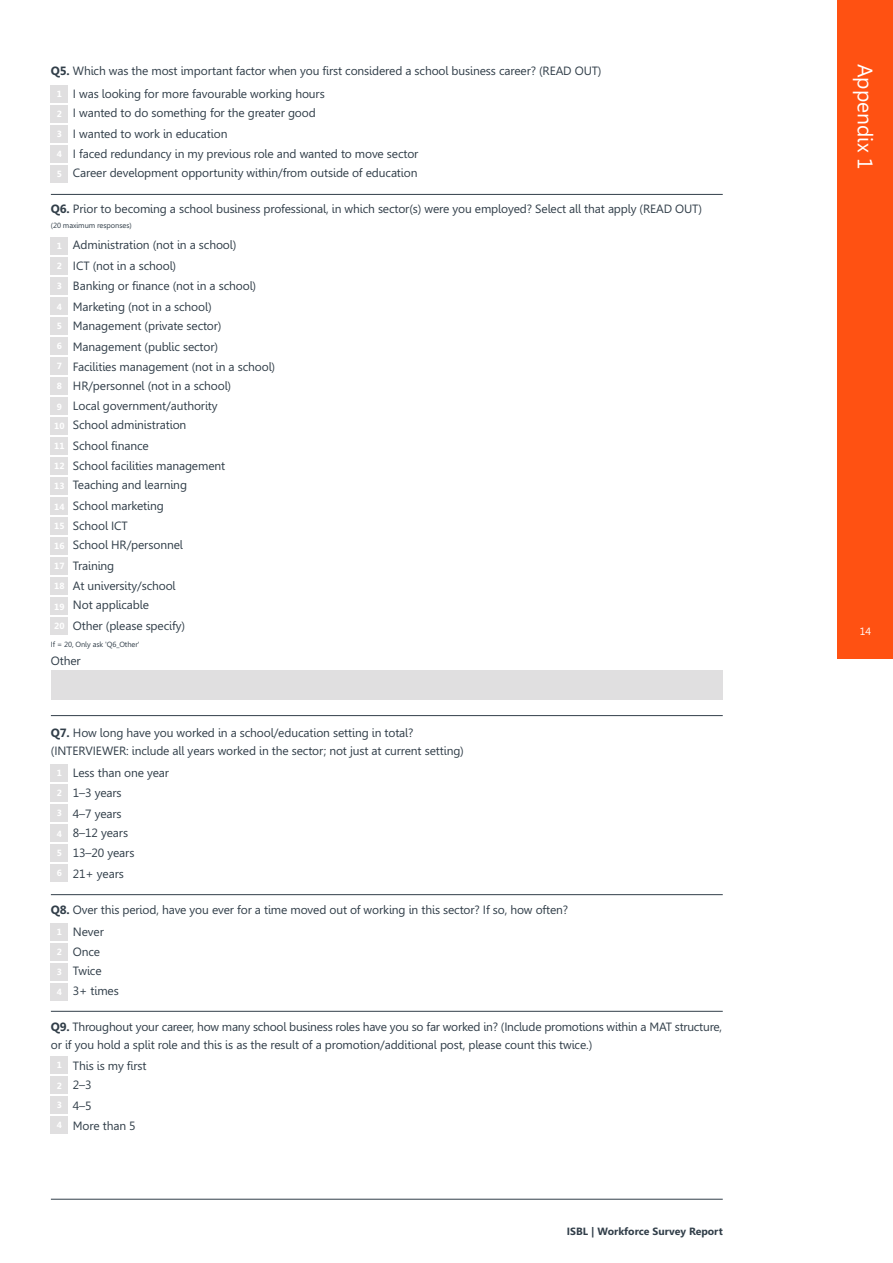
<style>
.page{position:relative;width:893px;height:1263px;background:#fff}
.page>*{position:absolute;margin:0;border:0;box-sizing:border-box;transform-origin:0 0}
.t1{font:21px "Leelawadee";color:#fff}
.t2{font:12px/19.5px "Leelawadee";letter-spacing:-.01em;color:#313e49}
.t3{font:700 10.5px "Leelawadee";color:#313e49}
.t4{font:10.5px "Leelawadee";color:#fff}
.t5{font:700 9px/19.6px "Leelawadee";color:#fff}
.t6{font:7.5px "Leelawadee";letter-spacing:-.01em;color:#313e49}
.s1{font-weight:700}
</style>
<div class="page">
<div style="left:838px;top:604px;width:55px;height:55px;background:#ff5112"></div>
<hr style="left:51px;top:1199px;width:672px;height:1px;background:#313e49">
<div style="left:51px;top:85px;width:17px;height:17px;background:#e0dfe0"></div>
<div style="left:51px;top:105px;width:17px;height:17px;background:#e0dfe0"></div>
<div style="left:51px;top:125px;width:17px;height:17px;background:#e0dfe0"></div>
<div style="left:51px;top:145px;width:17px;height:17px;background:#e0dfe0"></div>
<div style="left:51px;top:165px;width:17px;height:17px;background:#e0dfe0"></div>
<div style="left:51px;top:237px;width:17px;height:17px;background:#e0dfe0"></div>
<div style="left:51px;top:257px;width:17px;height:17px;background:#e0dfe0"></div>
<div style="left:51px;top:277px;width:17px;height:17px;background:#e0dfe0"></div>
<div style="left:51px;top:297px;width:17px;height:17px;background:#e0dfe0"></div>
<div style="left:51px;top:317px;width:17px;height:17px;background:#e0dfe0"></div>
<div style="left:51px;top:337px;width:17px;height:17px;background:#e0dfe0"></div>
<div style="left:51px;top:357px;width:17px;height:17px;background:#e0dfe0"></div>
<div style="left:51px;top:377px;width:17px;height:17px;background:#e0dfe0"></div>
<div style="left:51px;top:397px;width:17px;height:17px;background:#e0dfe0"></div>
<div style="left:51px;top:417px;width:17px;height:17px;background:#e0dfe0"></div>
<div style="left:51px;top:437px;width:17px;height:17px;background:#e0dfe0"></div>
<div style="left:51px;top:457px;width:17px;height:17px;background:#e0dfe0"></div>
<div style="left:51px;top:477px;width:17px;height:18px;background:#e0dfe0"></div>
<div style="left:51px;top:498px;width:17px;height:17px;background:#e0dfe0"></div>
<div style="left:51px;top:518px;width:17px;height:17px;background:#e0dfe0"></div>
<div style="left:51px;top:538px;width:17px;height:17px;background:#e0dfe0"></div>
<div style="left:51px;top:558px;width:17px;height:17px;background:#e0dfe0"></div>
<div style="left:51px;top:578px;width:17px;height:17px;background:#e0dfe0"></div>
<div style="left:51px;top:598px;width:17px;height:17px;background:#e0dfe0"></div>
<div style="left:51px;top:618px;width:17px;height:17px;background:#e0dfe0"></div>
<div style="left:51px;top:670px;width:672px;height:30px;background:#e0dfe0"></div>
<div style="left:51px;top:764px;width:17px;height:17px;background:#e0dfe0"></div>
<div style="left:51px;top:784px;width:17px;height:17px;background:#e0dfe0"></div>
<div style="left:51px;top:804px;width:17px;height:17px;background:#e0dfe0"></div>
<div style="left:51px;top:824px;width:17px;height:17px;background:#e0dfe0"></div>
<div style="left:51px;top:844px;width:17px;height:17px;background:#e0dfe0"></div>
<div style="left:51px;top:864px;width:17px;height:17px;background:#e0dfe0"></div>
<div style="left:51px;top:923px;width:17px;height:17px;background:#e0dfe0"></div>
<div style="left:51px;top:943px;width:17px;height:17px;background:#e0dfe0"></div>
<div style="left:51px;top:963px;width:17px;height:17px;background:#e0dfe0"></div>
<div style="left:51px;top:983px;width:17px;height:17px;background:#e0dfe0"></div>
<div style="left:51px;top:1057px;width:17px;height:17px;background:#e0dfe0"></div>
<div style="left:51px;top:1077px;width:17px;height:17px;background:#e0dfe0"></div>
<div style="left:51px;top:1097px;width:17px;height:17px;background:#e0dfe0"></div>
<div style="left:51px;top:1117px;width:17px;height:17px;background:#e0dfe0"></div>
<hr style="left:51px;top:194px;width:672px;height:1px;background:#313e49">
<hr style="left:51px;top:715px;width:672px;height:1px;background:#313e49">
<hr style="left:51px;top:894px;width:672px;height:1px;background:#313e49">
<hr style="left:51px;top:1011px;width:672px;height:1px;background:#313e49">
<div style="left:838px;top:0;width:55px;height:608px;background:#ff5112"></div>
<p class="t2" style="left:73px;top:61px;width:530px;line-height:22.5px;text-indent:-22px"><span class="s1">Q5.</span> Which was the most important factor when you first considered a school business career? (READ OUT)<br>I was looking for more favourable working hours</p>
<p class="t2" style="left:73px;top:104px;width:244px;line-height:21px">I wanted to do something for the greater good<br>I wanted to work in education</p>
<p class="t2" style="left:73px;top:145px;width:347px">I faced redundancy in my previous role and wanted to move sector<br>Career development opportunity within/from outside of education</p>
<p class="t2" style="left:51px;top:200px;width:653px"><span class="s1">Q6.</span> Prior to becoming a school business professional, in which sector(s) were you employed? Select all that apply (READ OUT)</p>
<p class="t6" style="left:51px;top:223px;width:82px">(20 maximum responses)</p>
<p class="t2" style="left:73px;top:236px;width:165px;line-height:21px">Administration (not in a school)<br>ICT (not in a school)</p>
<p class="t2" style="left:73px;top:276px;width:185px;line-height:21px">Banking or finance (not in a school)<br>Marketing (not in a school)</p>
<p class="t2" style="left:73px;top:317px;width:150px;line-height:21px">Management (private sector)<br>Management (public sector)</p>
<p class="t2" style="left:73px;top:358px;width:204px">Facilities management (not in a school)<br>HR/personnel (not in a school)<br>Local government/authority<br>School administration</p>
<p class="t2" style="left:73px;top:437px;width:154px">School finance<br>School facilities management<br>Teaching and learning</p>
<p class="t2" style="left:73px;top:497px;width:111px">School marketing<br>School ICT<br>School HR/personnel</p>
<p class="t2" style="left:73px;top:557px;width:104px">Training<br>At university/school<br>Not applicable</p>
<p class="t2" style="left:73px;top:617px;width:114px">Other (please specify)</p>
<p class="t6" style="left:51px;top:641px;width:90px">If = 20, Only ask 'Q6_Other'</p>
<p class="t2" style="left:51px;top:652px;width:31px">Other</p>
<p class="t5" style="left:57px;top:85px;width:7px">1</p>
<p class="t5" style="left:57px;top:105px;width:7px">2</p>
<p class="t5" style="left:57px;top:125px;width:7px">3</p>
<p class="t5" style="left:57px;top:145px;width:7px">4<br>5</p>
<p class="t5" style="left:57px;top:237px;width:7px">1</p>
<p class="t5" style="left:57px;top:257px;width:7px">2</p>
<p class="t5" style="left:57px;top:277px;width:7px">3</p>
<p class="t5" style="left:57px;top:297px;width:7px">4<br>5</p>
<p class="t5" style="left:57px;top:337px;width:7px">6</p>
<p class="t5" style="left:57px;top:357px;width:7px">7</p>
<p class="t5" style="left:57px;top:377px;width:7px">8</p>
<p class="t5" style="left:54px;top:397px;width:12px">9<br>10</p>
<p class="t5" style="left:54px;top:437px;width:12px">11</p>
<p class="t5" style="left:54px;top:457px;width:12px">12</p>
<p class="t5" style="left:54px;top:477px;width:12px">13</p>
<p class="t5" style="left:54px;top:498px;width:12px">14<br>15</p>
<p class="t5" style="left:54px;top:537px;width:12px">16</p>
<p class="t5" style="left:54px;top:557px;width:12px">17</p>
<p class="t5" style="left:54px;top:577px;width:12px">18</p>
<p class="t5" style="left:54px;top:598px;width:12px">19<br>20</p>
<p class="t2" style="left:51px;top:725px;width:414px;line-height:18px"><span class="s1">Q7.</span> How long have you worked in a school/education setting in total? (INTERVIEWER: include all years worked in the sector; not just at current setting)</p>
<p class="t2" style="left:73px;top:764px;width:98px">Less than one year<br>1–3 years</p>
<p class="t2" style="left:73px;top:805px;width:63px">4–7 years<br>8–12 years<br>13–20 years</p>
<p class="t2" style="left:73px;top:865px;width:52px">21+ years</p>
<p class="t2" style="left:73px;top:899px;width:497px;line-height:22.5px;text-indent:-22px"><span class="s1">Q8.</span> Over this period, have you ever for a time moved out of working in this sector? If so, how often?<br>Never</p>
<p class="t2" style="left:73px;top:943px;width:47px">Once<br>Twice<br>3+ times</p>
<p class="t2" style="left:51px;top:1019px;width:673px;line-height:18px"><span class="s1">Q9.</span> Throughout your career, how many school business roles have you so far worked in? (Include promotions within a MAT structure, or if you hold a split role and this is as the result of a promotion/additional post, please count this twice.)</p>
<p class="t2" style="left:73px;top:1057px;width:75px">This is my first<br>2–3</p>
<p class="t2" style="left:73px;top:1097px;width:64px">4–5<br>More than 5</p>
<p class="t5" style="left:57px;top:764px;width:7px">1</p>
<p class="t5" style="left:57px;top:784px;width:7px">2</p>
<p class="t5" style="left:57px;top:804px;width:7px">3</p>
<p class="t5" style="left:57px;top:825px;width:7px">4<br>5</p>
<p class="t5" style="left:57px;top:864px;width:7px">6</p>
<p class="t5" style="left:57px;top:923px;width:7px">1</p>
<p class="t5" style="left:57px;top:943px;width:7px">2<br>3</p>
<p class="t5" style="left:57px;top:982px;width:7px">4</p>
<p class="t5" style="left:57px;top:1056px;width:7px">1</p>
<p class="t5" style="left:57px;top:1077px;width:7px">2<br>3</p>
<p class="t5" style="left:57px;top:1116px;width:7px">4</p>
<p class="t3" style="left:567px;top:1227px;width:157px">ISBL | Workforce Survey Report</p>
<h1 class="t1" style="left:873px;top:64px;width:107px;rotate:90deg">Appendix 1</h1>
<p class="t4" style="left:860px;top:627px;width:13px">14</p>
</div>
